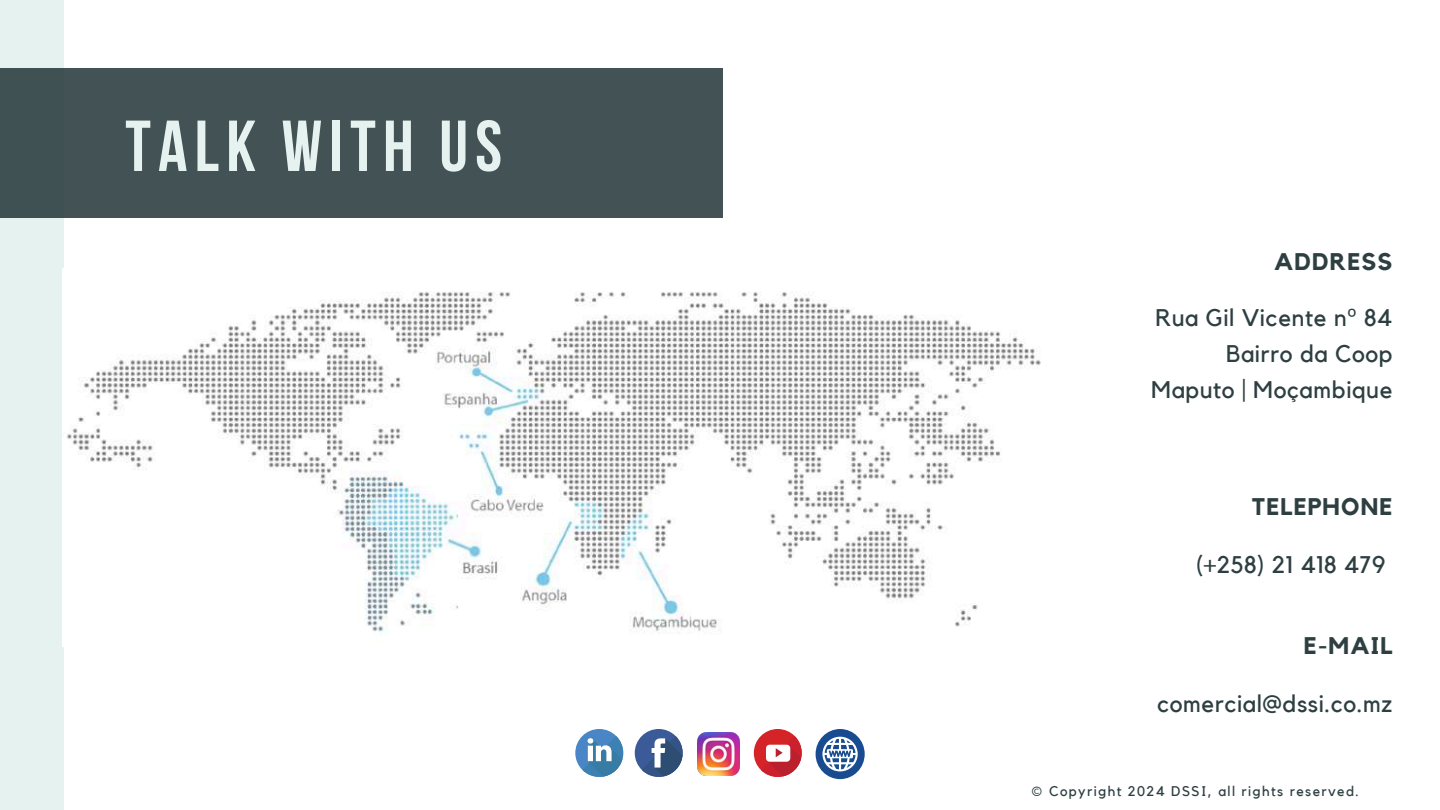
<style>
.page{position:relative;width:1440px;height:810px;background:#fff}
.page>*{position:absolute;margin:0;border:0;box-sizing:border-box;transform-origin:0 0}
.t1{font:700 72px "Bebas Neue";letter-spacing:.1em;color:#e5f2f0}
.t2{font:24px/36px "Kollektif";letter-spacing:.025em;color:#2e3f42;text-align:right}
.t3{font:700 24px "Kollektif";letter-spacing:.05em;color:#2e3f42}
.t4{font:14px "Kollektif";letter-spacing:.1em;color:#2e3f42}
.s1{font-family:"Noto Sans"}
</style>
<div class="page">
<div style="left:0;top:0;width:63px;height:810px;background:#e5f2f0"></div>
<div style="left:0;top:68px;width:723px;height:150px;background:#435255"></div>
<img style="left:67px;top:292px;width:974px;height:342px">
<div style="left:635px;top:729px;width:48px;height:48px;background:#3a5a98;border-radius:50%"></div>
<svg style="left:642px;top:736px;width:41px;height:41px"></svg>
<div style="left:754px;top:729px;width:48px;height:48px;background:#d42428;border-radius:50%"></div>
<svg style="left:761px;top:736px;width:41px;height:41px"></svg>
<div style="left:575px;top:729px;width:48px;height:48px;background:#4a86c5;border-radius:50%"></div>
<svg style="left:582px;top:736px;width:42px;height:41px"></svg>
<img style="left:697px;top:733px;width:43px;height:42px">
<svg style="left:816px;top:729px;width:48px;height:50px"></svg>
<h1 class="t1" style="left:125px;top:117px;width:378px">TALK WITH US</h1>
<p class="t3" style="left:1274px;top:251px;width:120px">ADDRESS</p>
<p class="t2" style="left:1151px;top:300px;width:243px">Rua Gil Vicente n<span class="s1">º</span> 84<br>Bairro da Coop<br>Maputo | Moçambique</p>
<p class="t3" style="left:1252px;top:496px;width:142px">TELEPHONE</p>
<p class="t2" style="left:1196px;top:547px;width:191px">(+258) 21 418 479</p>
<p class="t3" style="left:1304px;top:635px;width:90px">E-MAIL</p>
<p class="t2" style="left:1157px;top:686px;width:237px">comercial@dssi.co.mz</p>
<p class="t4" style="left:1031px;top:785px;width:329px">© Copyright 2024 DSSI, all rights reserved.</p>
</div>
